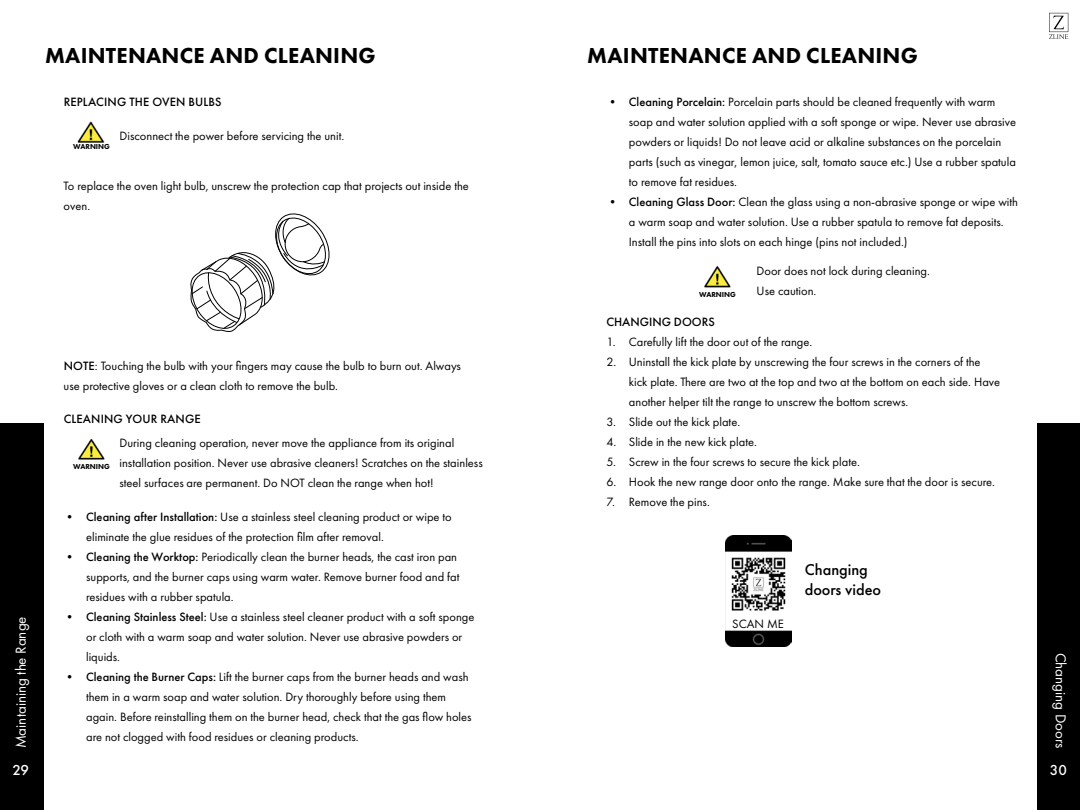
<style>
.page{position:relative;width:1080px;height:810px;background:#fff}
.page>*{position:absolute;margin:0;border:0;box-sizing:border-box;transform-origin:0 0}
.t1{font:800 22.5px "Futura PT";letter-spacing:.01em;color:#000}
.t2{font:500 16.25px/19.5px "Futura PT";color:#000}
.t3{font:15px "Futura PT";color:#fff}
.t4{font:500 15px "Futura PT";color:#fff}
.t5{font:12.5px/20px "Futura PT";color:#000}
.t6{font:500 12.5px "Futura PT";letter-spacing:.01em;color:#000}
.t7{font:800 7.5px "Futura PT";color:#000}
.s1{font-weight:500}
</style>
<div class="page">
<div style="left:1038px;top:423px;width:42px;height:387px;background:#000"></div>
<div style="left:0;top:423px;width:44px;height:387px;background:#000"></div>
<svg style="left:1049px;top:13px;width:19px;height:26px"></svg>
<img style="left:78px;top:438px;width:27px;height:22px">
<img style="left:77px;top:121px;width:28px;height:21px">
<svg style="left:190px;top:213px;width:140px;height:119px"></svg>
<img style="left:704px;top:266px;width:27px;height:22px">
<img style="left:725px;top:535px;width:66px;height:112px">
<div style="left:727px;top:616px;width:62px;height:14px;background:#fff"></div>
<h1 class="t1" style="left:45px;top:41px;width:332px">MAINTENANCE AND CLEANING</h1>
<p class="t6" style="left:64px;top:95px;width:160px">REPLACING THE OVEN BULBS</p>
<p class="t7" style="left:73px;top:142px;width:38px">WARNING</p>
<p class="t5" style="left:120px;top:126px;width:226px">Disconnect the power before servicing the unit.</p>
<p class="t5" style="left:64px;top:176px;width:407px">To replace the oven light bulb, unscrew the protection cap that projects out inside the oven.</p>
<p class="t3" style="left:12px;top:748px;width:134px;rotate:-90deg">Maintaining the Range</p>
<p class="t5" style="left:64px;top:356px;width:399px"><span class="s1">NOTE</span>: Touching the bulb with your fingers may cause the bulb to burn out. Always use protective gloves or a clean cloth to remove the bulb.</p>
<p class="t6" style="left:64px;top:411px;width:139px">CLEANING YOUR RANGE</p>
<p class="t7" style="left:73px;top:462px;width:38px">WARNING</p>
<p class="t5" style="left:119px;top:433px;width:365px">During cleaning operation, never move the appliance from its original installation position. Never use abrasive cleaners! Scratches on the stainless steel surfaces are permanent. Do NOT clean the range when hot!</p>
<p class="t5" style="left:86px;top:506px;width:367px;text-indent:-22px"><span class="s1">• Cleaning after Installation:</span> Use a stainless steel cleaning product or wipe to eliminate the glue residues of the protection film after removal.</p>
<p class="t5" style="left:86px;top:546px;width:375px;text-indent:-22px"><span class="s1">• Cleaning the Worktop:</span> Periodically clean the burner heads, the cast iron pan supports, and the burner caps using warm water. Remove burner food and fat residues with a rubber spatula.</p>
<p class="t5" style="left:86px;top:606px;width:390px;text-indent:-22px"><span class="s1">• Cleaning Stainless Steel:</span> Use a stainless steel cleaner product with a soft sponge or cloth with a warm soap and water solution. Never use abrasive powders or liquids.</p>
<p class="t5" style="left:86px;top:666px;width:387px;text-indent:-22px"><span class="s1">• Cleaning the Burner Caps:</span> Lift the burner caps from the burner heads and wash them in a warm soap and water solution. Dry thoroughly before using them again. Before reinstalling them on the burner head, check that the gas flow holes are not clogged with food residues or cleaning products.</p>
<h1 class="t1" style="left:587px;top:41px;width:332px">MAINTENANCE AND CLEANING</h1>
<p class="t5" style="left:629px;top:92px;width:389px;text-indent:-22px"><span class="s1">• Cleaning Porcelain:</span> Porcelain parts should be cleaned frequently with warm soap and water solution applied with a soft sponge or wipe. Never use abrasive powders or liquids! Do not leave acid or alkaline substances on the porcelain parts (such as vinegar, lemon juice, salt, tomato sauce etc.) Use a rubber spatula to remove fat residues.</p>
<p class="t5" style="left:629px;top:192px;width:391px;text-indent:-22px"><span class="s1">• Cleaning Glass Door:</span> Clean the glass using a non-abrasive sponge or wipe with a warm soap and water solution. Use a rubber spatula to remove fat deposits.<br>Install the pins into slots on each hinge (pins not included.)</p>
<p class="t5" style="left:757px;top:260px;width:175px">Door does not lock during cleaning.</p>
<p class="t7" style="left:699px;top:290px;width:38px">WARNING</p>
<p class="t5" style="left:757px;top:280px;width:61px">Use caution.</p>
<p class="t6" style="left:606px;top:315px;width:110px">CHANGING DOORS</p>
<p class="t5" style="left:606px;top:332px;width:208px">1. Carefully lift the door out of the range.</p>
<p class="t5" style="left:629px;top:352px;width:373px;text-indent:-22px">2. Uninstall the kick plate by unscrewing the four screws in the corners of the kick plate. There are two at the top and two at the bottom on each side. Have another helper tilt the range to unscrew the bottom screws.</p>
<p class="t5" style="left:606px;top:412px;width:135px">3. Slide out the kick plate.</p>
<p class="t5" style="left:606px;top:432px;width:152px">4. Slide in the new kick plate.</p>
<p class="t5" style="left:606px;top:452px;width:255px">5. Screw in the four screws to secure the kick plate.</p>
<p class="t5" style="left:606px;top:472px;width:390px">6. Hook the new range door onto the range. Make sure that the door is secure.</p>
<p class="t5" style="left:606px;top:492px;width:105px">7. Remove the pins.</p>
<p class="t5" style="left:732px;top:613px;width:53px">SCAN ME</p>
<h2 class="t2" style="left:805px;top:560px;width:78px">Changing doors video</h2>
<p class="t3" style="left:1070px;top:653px;width:97px;rotate:90deg">Changing Doors</p>
<p class="t4" style="left:13px;top:761px;width:18px">29</p>
<p class="t4" style="left:1050px;top:761px;width:19px">30</p>
</div>
